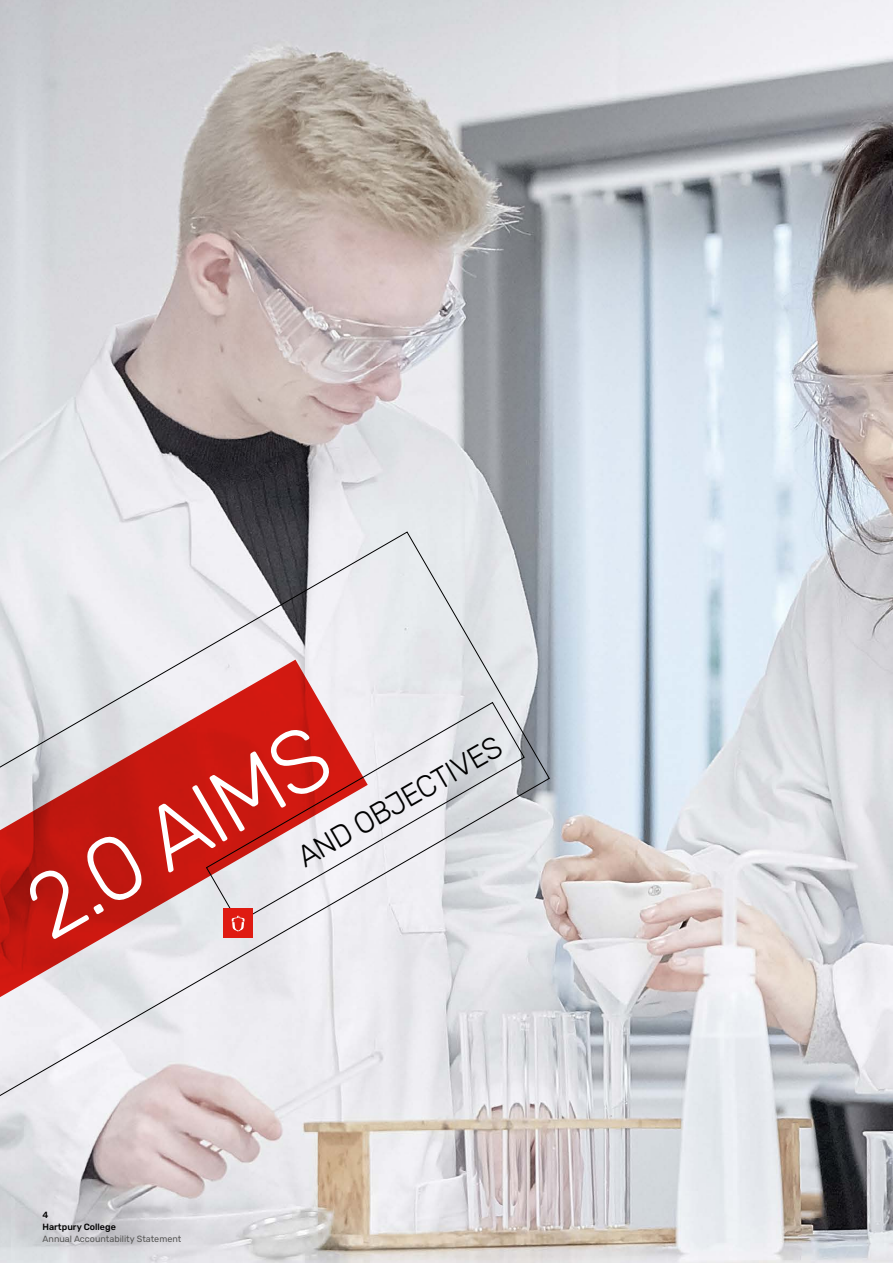
<style>
.page{position:relative;width:893px;height:1263px;background:#fff}
.page>*{position:absolute;margin:0;border:0;box-sizing:border-box;transform-origin:0 0}
.t1{font:300 90px "Rubik";color:#fff}
.t2{font:300 30px "Rubik";color:#000}
.t3{font:9px "Rubik";color:#575756}
.t4{font:500 9px/12px "Rubik";color:#000}
</style>
<div class="page">
<img style="left:0;top:0;width:893px;height:1263px">
<svg style="left:0;top:531px;width:550px;height:626px;background:#dcbfc1"></svg>
<h1 class="t1" style="left:9px;top:871px;width:335px;rotate:-30deg">2.0 AIMS</h1>
<h2 class="t2" style="left:292px;top:845px;width:232px;rotate:-30deg">AND OBJECTIVES</h2>
<p class="t4" style="left:43px;top:1209px;width:75px">4<br>Hartpury College</p>
<p class="t3" style="left:43px;top:1233px;width:140px">Annual Accountability Statement</p>
</div>
